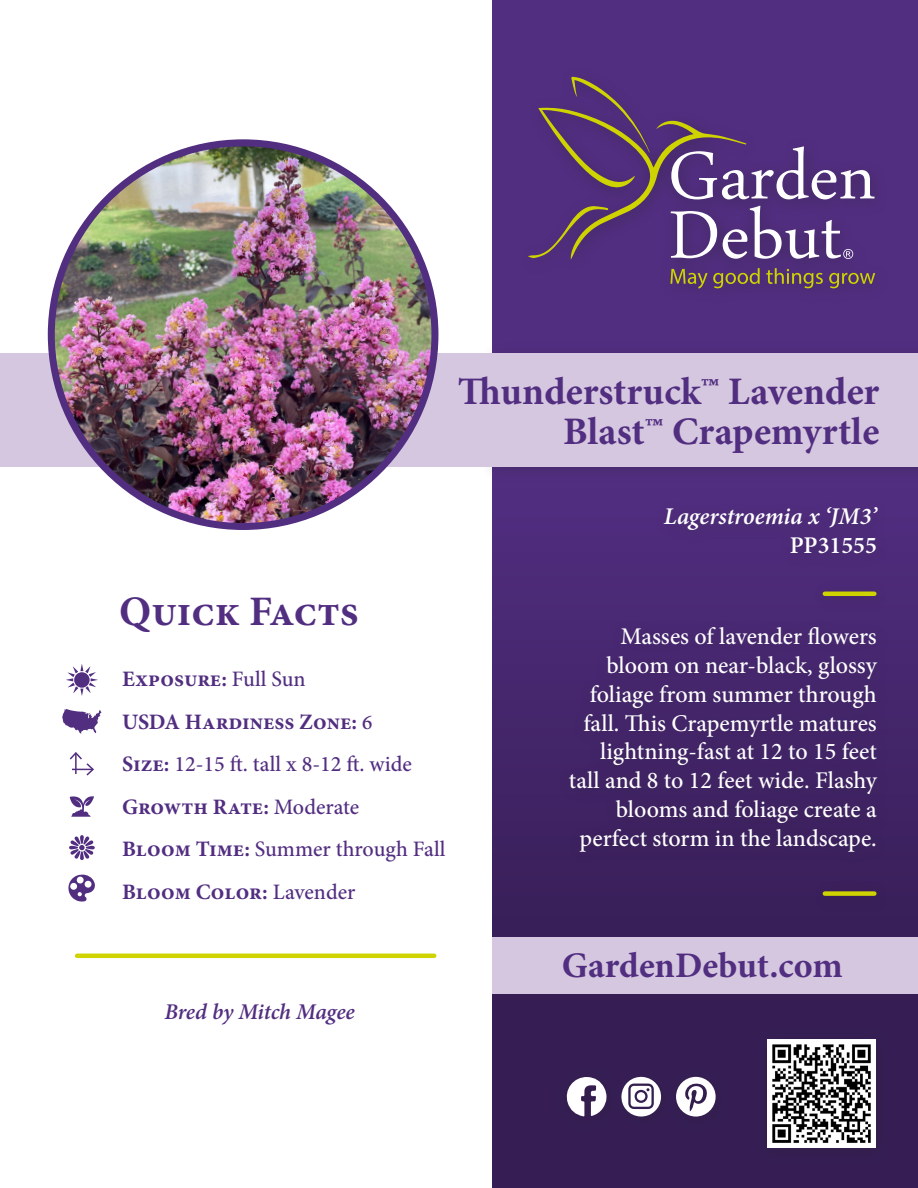
<style>
.page{position:relative;width:918px;height:1188px;background:#fff}
.page>*{position:absolute;margin:0;border:0;box-sizing:border-box;transform-origin:0 0}
.t1{font:700 42px "Minion Pro";color:#522e81}
.t2{font:700 39px/40.5px "Minion Pro";letter-spacing:.01em;color:#522e81;text-align:right}
.t3{font:700 36px "Minion Pro";color:#522e81}
.t4{font:500 24px/28.8px "Minion Pro";color:#fff;text-align:right}
.t5{font:italic 600 24px "Minion Pro";color:#fff}
.t6{font:600 24px "Minion Pro";color:#fff}
.t7{font:italic 600 22.5px "Minion Pro";letter-spacing:-.01em;color:#522e81}
.t8{font:700 22.05px "Minion Pro";color:#522e81}
.t9{font:500 22.05px "Minion Pro";color:#522e81}
.s1{font-weight:500}
.s2{font-weight:700}
</style>
<div class="page">
<div style="left:492px;top:0;width:426px;height:1188px;background:#522e81"></div>
<svg style="left:492px;top:596px;width:426px;height:592px;background:#3b205c"></svg>
<div style="left:492px;top:937px;width:426px;height:57px;background:#d5c7df"></div>
<div style="left:663px;top:1065px;width:69px;height:69px;background:#351e54"></div>
<svg style="left:676px;top:1077px;width:40px;height:40px"></svg>
<div style="left:554px;top:1065px;width:69px;height:68px;background:#351e54"></div>
<svg style="left:566px;top:1077px;width:41px;height:39px"></svg>
<div style="left:616px;top:1072px;width:54px;height:55px;background:#351e54"></div>
<svg style="left:621px;top:1076px;width:40px;height:41px"></svg>
<div style="left:637px;top:1092px;width:8px;height:9px;background:#fff;border-radius:50%"></div>
<svg style="left:66px;top:664px;width:32px;height:32px"></svg>
<svg style="left:62px;top:709px;width:40px;height:25px"></svg>
<svg style="left:69px;top:752px;width:25px;height:24px"></svg>
<svg style="left:70px;top:796px;width:24px;height:21px"></svg>
<svg style="left:69px;top:835px;width:26px;height:25px"></svg>
<svg style="left:68px;top:874px;width:27px;height:28px"></svg>
<svg style="left:528px;top:77px;width:347px;height:183px"></svg>
<svg style="left:670px;top:268px;width:90px;height:21px"></svg>
<svg style="left:766px;top:268px;width:57px;height:20px"></svg>
<svg style="left:829px;top:273px;width:46px;height:15px"></svg>
<div style="left:811px;top:579px;width:81px;height:35px;background:#4a2974"></div>
<hr style="left:825px;top:592px;width:49px;height:4px;background:#cfd400">
<div style="left:811px;top:879px;width:81px;height:35px;background:#391f5a"></div>
<div style="left:825px;top:891px;width:49px;height:5px;background:#cfd400"></div>
<div style="left:557px;top:615px;width:335px;height:254px;background:#422467"></div>
<div style="left:653px;top:496px;width:241px;height:75px;background:#4d2b7a"></div>
<div style="left:753px;top:1027px;width:139px;height:139px;background:#351e53"></div>
<img style="left:767px;top:1040px;width:108px;height:108px">
<div style="left:478px;top:341px;width:440px;height:143px;background:#231f20;opacity:.25"></div>
<div style="left:492px;top:353px;width:426px;height:113px;background:#d5c7df"></div>
<div style="left:0;top:353px;width:508px;height:113px;background:#d5c7df"></div>
<img style="left:51px;top:143px;width:384px;height:383px;border-radius:192px">
<hr style="left:77px;top:954px;width:357px;height:4px;background:#cfd400">
<p class="t2" style="left:458px;top:370px;width:423px">Thunderstruck™ Lavender<br>Blast™ Crapemyrtle</p>
<p class="t1" style="left:119px;top:582px;width:241px">Quick Facts</p>
<p class="t8" style="left:122px;top:664px;width:185px">Exposure: <span class="s1">Full Sun</span></p>
<p class="t8" style="left:122px;top:706px;width:252px">USDA Hardiness Zone: <span class="s1">6</span></p>
<p class="t9" style="left:122px;top:749px;width:291px"><span class="s2">Size:</span> 12-15 ft. tall x 8-12 ft. wide</p>
<p class="t8" style="left:122px;top:791px;width:239px">Growth Rate: <span class="s1">Moderate</span></p>
<p class="t9" style="left:122px;top:834px;width:325px"><span class="s2">Bloom Time:</span> Summer through Fall</p>
<p class="t8" style="left:122px;top:876px;width:235px">Bloom Color: <span class="s1">Lavender</span></p>
<p class="t7" style="left:164px;top:996px;width:192px">Bred by Mitch Magee</p>
<p class="t5" style="left:664px;top:500px;width:214px">Lagerstroemia x ‘JM3’</p>
<p class="t6" style="left:790px;top:529px;width:89px">PP31555</p>
<p class="t4" style="left:569px;top:622px;width:309px">Masses of lavender flowers bloom on near-black, glossy foliage from summer through fall. This Crapemyrtle matures lightning-fast at 12 to 15 feet tall and 8 to 12 feet wide. Flashy blooms and foliage create a perfect storm in the landscape.</p>
<p class="t3" style="left:562px;top:940px;width:282px">GardenDebut.com</p>
</div>
